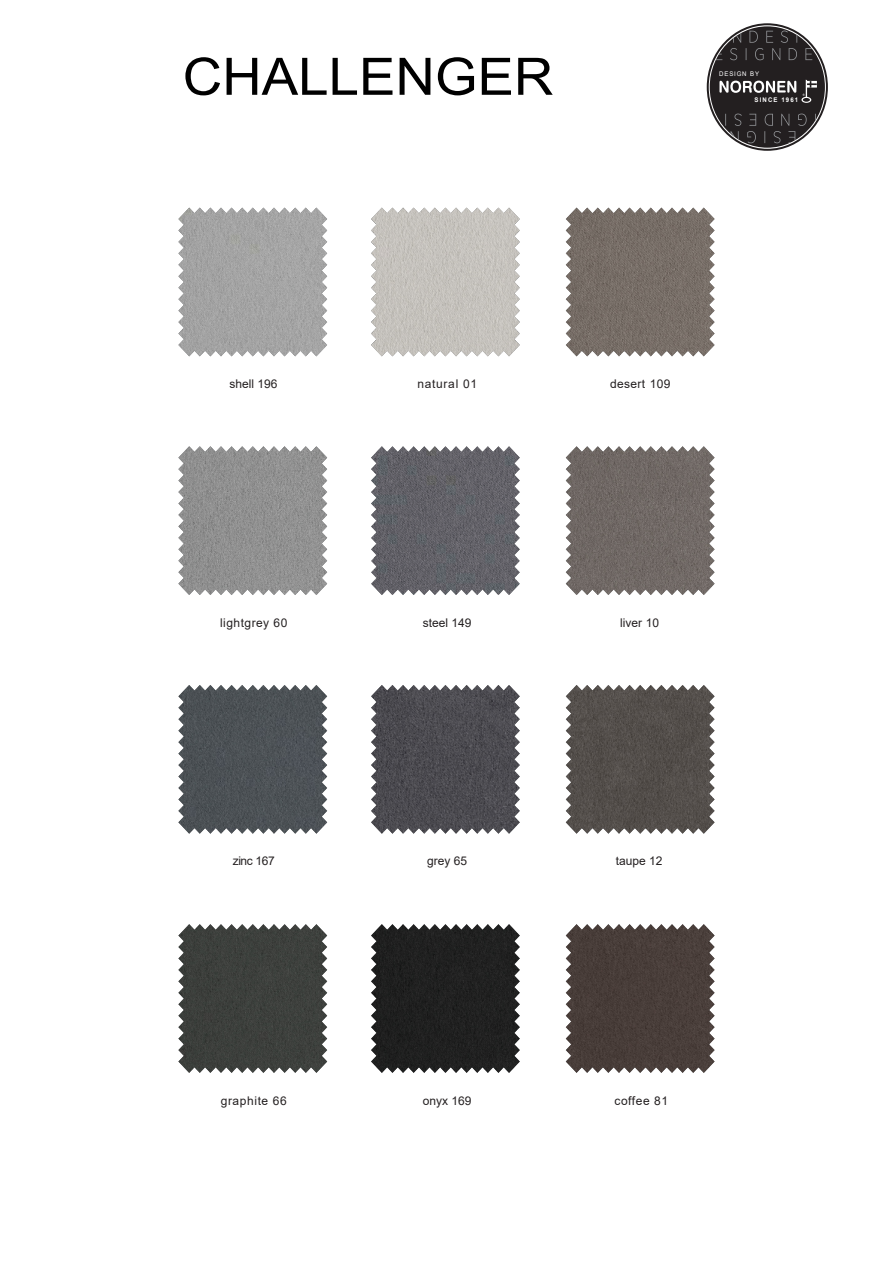
<style>
.page{position:relative;width:893px;height:1263px;background:#fff}
.page>*{position:absolute;margin:0;border:0;box-sizing:border-box;transform-origin:0 0}
.t1{font:51.6px "Arial";color:#000;scale:1.06 1}
.t2{font:12px "Arial";letter-spacing:.025em;color:#231f20}
.t3{font:12px "Arial";color:#231f20}
.t4{font:12px "Arial";letter-spacing:.05em;color:#231f20}
.t5{font:12px "Arial";letter-spacing:.06em;color:#231f20}
.t6{font:12px "Arial";letter-spacing:.045em;color:#231f20}
.t7{font:700 6.45px "Arial";letter-spacing:.18em;color:#fff;scale:.95 1}
.t8{font:6.45px "Arial";letter-spacing:.135em;color:#fff;scale:.95 1}
</style>
<div class="page">
<img style="left:566px;top:208px;width:149px;height:148px">
<img style="left:371px;top:208px;width:149px;height:148px">
<img style="left:178px;top:208px;width:149px;height:148px">
<img style="left:566px;top:446px;width:149px;height:149px">
<img style="left:371px;top:446px;width:149px;height:149px">
<img style="left:178px;top:685px;width:149px;height:149px">
<img style="left:566px;top:685px;width:149px;height:149px">
<img style="left:371px;top:685px;width:149px;height:149px">
<img style="left:178px;top:924px;width:149px;height:149px">
<img style="left:566px;top:924px;width:149px;height:149px">
<img style="left:371px;top:924px;width:149px;height:149px">
<img style="left:178px;top:446px;width:149px;height:149px">
<svg style="left:707px;top:23px;width:121px;height:128px"></svg>
<div style="left:710px;top:26px;width:115px;height:122px;background:#231f20;border-radius:50%"></div>
<svg style="left:719px;top:80px;width:98px;height:23px"></svg>
<svg style="left:716px;top:31px;width:96px;height:29px"></svg>
<svg style="left:725px;top:114px;width:91px;height:29px"></svg>
<h1 class="t1" style="left:183px;top:57px;width:351px">CHALLENGER</h1>
<p class="t8" style="left:719px;top:72px;width:44px">DESIGN BY</p>
<p class="t7" style="left:755px;top:98px;width:47px">SINCE 1961</p>
<p class="t3" style="left:229px;top:379px;width:50px">shell 196</p>
<p class="t5" style="left:417px;top:379px;width:61px">natural 01</p>
<p class="t2" style="left:610px;top:379px;width:62px">desert 109</p>
<p class="t2" style="left:220px;top:618px;width:69px">lightgrey 60</p>
<p class="t3" style="left:423px;top:618px;width:50px">steel 149</p>
<p class="t2" style="left:620px;top:618px;width:40px">liver 10</p>
<p class="t2" style="left:233px;top:857px;width:43px">zinc 167</p>
<p class="t2" style="left:427px;top:857px;width:42px">grey 65</p>
<p class="t2" style="left:616px;top:857px;width:48px">taupe 12</p>
<p class="t4" style="left:221px;top:1096px;width:68px">graphite 66</p>
<p class="t2" style="left:423px;top:1096px;width:50px">onyx 169</p>
<p class="t6" style="left:615px;top:1096px;width:55px">coffee 81</p>
</div>
